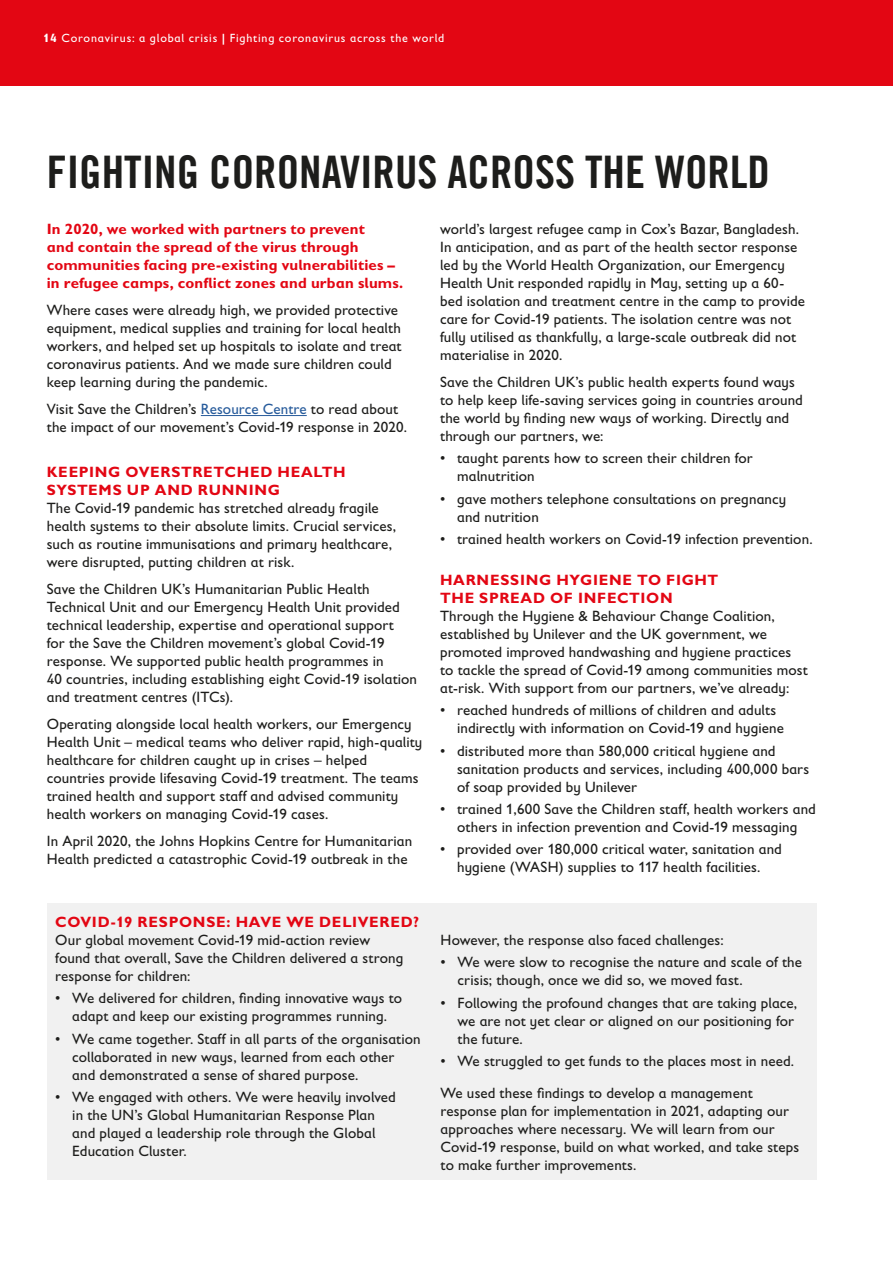
<style>
.page{position:relative;width:893px;height:1263px;background:#fff}
.page>*{position:absolute;margin:0;border:0;box-sizing:border-box;transform-origin:0 0}
.t1{font:45px "Trade Gothic LT Com Bd Cn 20";color:#1d1d1b}
.t2{font:15px/18px "Gill Sans Infant Std";letter-spacing:.005em;color:#1d1d1b}
.t3{font:700 15px/18px "Gill Sans Infant Std";letter-spacing:.015em;color:#e30613}
.t4{font:700 15px/18px "Gill Sans Infant Std";letter-spacing:.045em;color:#e30613}
.t5{font:700 15px/18px "Gill Sans Infant Std";letter-spacing:.05em;color:#e30613}
.t6{font:12px "Gill Sans Infant Std";letter-spacing:.065em;color:#fff}
.s1{font-weight:700}
.s2{color:#275b9b}
</style>
<div class="page">
<div style="left:0;top:0;width:893px;height:85px;background:#e30613"></div>
<hr style="left:201px;top:415px;width:106px;height:1px;background:#275b9b">
<div style="left:47px;top:904px;width:769px;height:276px;background:#f1f1f1"></div>
<p class="t6" style="left:43px;top:31px;width:402px"><span class="s1">14</span> Coronavirus: a global crisis <span class="s1">|</span> Fighting coronavirus across the world</p>
<h1 class="t1" style="left:47px;top:145px;width:725px">FIGHTING CORONAVIRUS ACROSS THE WORLD</h1>
<p class="t3" style="left:47px;top:220px;width:358px">In 2020, we worked with partners to prevent<br>and contain the spread of the virus through communities facing pre-existing vulnerabilities – in refugee camps, conflict zones and urban slums.</p>
<p class="t2" style="left:47px;top:301px;width:356px">Where cases were already high, we provided protective equipment, medical supplies and training for local health workers, and helped set up hospitals to isolate and treat coronavirus patients. And we made sure children could keep learning during the pandemic.</p>
<p class="t2" style="left:47px;top:400px;width:362px">Visit Save the Children’s <span class="s2">Resource Centre</span> to read about the impact of our movement’s Covid-19 response in 2020.</p>
<p class="t5" style="left:47px;top:463px;width:300px">KEEPING OVERSTRETCHED HEALTH<br>SYSTEMS UP AND RUNNING</p>
<p class="t2" style="left:47px;top:499px;width:351px">The Covid-19 pandemic has stretched already fragile health systems to their absolute limits. Crucial services, such as routine immunisations and primary healthcare, were disrupted, putting children at risk.</p>
<p class="t2" style="left:47px;top:580px;width:372px">Save the Children UK’s Humanitarian Public Health Technical Unit and our Emergency Health Unit provided technical leadership, expertise and operational support<br>for the Save the Children movement’s global Covid-19 response. We supported public health programmes in<br>40 countries, including establishing eight Covid-19 isolation and treatment centres (ITCs).</p>
<p class="t2" style="left:47px;top:715px;width:377px">Operating alongside local health workers, our Emergency Health Unit – medical teams who deliver rapid, high‑quality healthcare for children caught up in crises – helped countries provide lifesaving Covid-19 treatment. The teams trained health and support staff and advised community health workers on managing Covid-19 cases.</p>
<p class="t2" style="left:47px;top:832px;width:367px">In April 2020, the Johns Hopkins Centre for Humanitarian<br>Health predicted a catastrophic Covid-19 outbreak in the</p>
<p class="t4" style="left:55px;top:913px;width:365px">COVID-19 RESPONSE: HAVE WE DELIVERED?</p>
<p class="t2" style="left:55px;top:931px;width:350px">Our global movement Covid-19 mid-action review found that overall, Save the Children delivered a strong response for children:</p>
<p class="t2" style="left:55px;top:989px;width:348px;text-align:center">• We delivered for children, finding innovative ways to adapt and keep our existing programmes running.</p>
<p class="t2" style="left:72px;top:1029px;width:350px;text-indent:-17px">• We came together. Staff in all parts of the organisation collaborated in new ways, learned from each other and demonstrated a sense of shared purpose.</p>
<p class="t2" style="left:72px;top:1088px;width:325px;text-indent:-17px">• We engaged with others. We were heavily involved in the UN’s Global Humanitarian Response Plan and played a leadership role through the Global Education Cluster.</p>
<p class="t2" style="left:440px;top:220px;width:366px">world’s largest refugee camp in Cox’s Bazar, Bangladesh.<br>In anticipation, and as part of the health sector response led by the World Health Organization, our Emergency Health Unit responded rapidly in May, setting up a 60- bed isolation and treatment centre in the camp to provide care for Covid-19 patients. The isolation centre was not fully utilised as thankfully, a large-scale outbreak did not materialise in 2020.</p>
<p class="t2" style="left:440px;top:373px;width:364px">Save the Children UK’s public health experts found ways to help keep life-saving services going in countries around the world by finding new ways of working. Directly and through our partners, we:</p>
<p class="t2" style="left:457px;top:449px;width:297px;text-indent:-17px">• taught parents how to screen their children for malnutrition</p>
<p class="t2" style="left:457px;top:489px;width:331px;text-indent:-17px">• gave mothers telephone consultations on pregnancy and nutrition</p>
<p class="t2" style="left:440px;top:530px;width:374px">• trained health workers on Covid-19 infection prevention.</p>
<p class="t4" style="left:440px;top:571px;width:280px">HARNESSING HYGIENE TO FIGHT<br>THE SPREAD OF INFECTION</p>
<p class="t2" style="left:440px;top:607px;width:369px">Through the Hygiene &amp; Behaviour Change Coalition, established by Unilever and the UK government, we promoted improved handwashing and hygiene practices to tackle the spread of Covid-19 among communities most at‑risk. With support from our partners, we’ve already:</p>
<p class="t2" style="left:457px;top:701px;width:328px;text-indent:-17px">• reached hundreds of millions of children and adults indirectly with information on Covid-19 and hygiene</p>
<p class="t2" style="left:457px;top:741px;width:354px;text-indent:-17px">• distributed more than 580,000 critical hygiene and sanitation products and services, including 400,000 bars of soap provided by Unilever</p>
<p class="t2" style="left:440px;top:800px;width:377px;text-align:center">• trained 1,600 Save the Children staff, health workers and others in infection prevention and Covid-19 messaging</p>
<p class="t2" style="left:440px;top:840px;width:343px;text-align:center">• provided over 180,000 critical water, sanitation and hygiene (WASH) supplies to 117 health facilities.</p>
<p class="t2" style="left:441px;top:931px;width:285px">However, the response also faced challenges:</p>
<p class="t2" style="left:458px;top:953px;width:346px;text-indent:-17px">• We were slow to recognise the nature and scale of the crisis; though, once we did so, we moved fast.</p>
<p class="t2" style="left:458px;top:993px;width:341px;text-indent:-17px">• Following the profound changes that are taking place, we are not yet clear or aligned on our positioning for the future.</p>
<p class="t2" style="left:441px;top:1044px;width:355px;line-height:32.2px">• We struggled to get funds to the places most in need.<br>We used these findings to develop a management</p>
<p class="t2" style="left:441px;top:1102px;width:360px">response plan for implementation in 2021, adapting our approaches where necessary. We will learn from our Covid-19 response, build on what worked, and take steps to make further improvements.</p>
</div>
